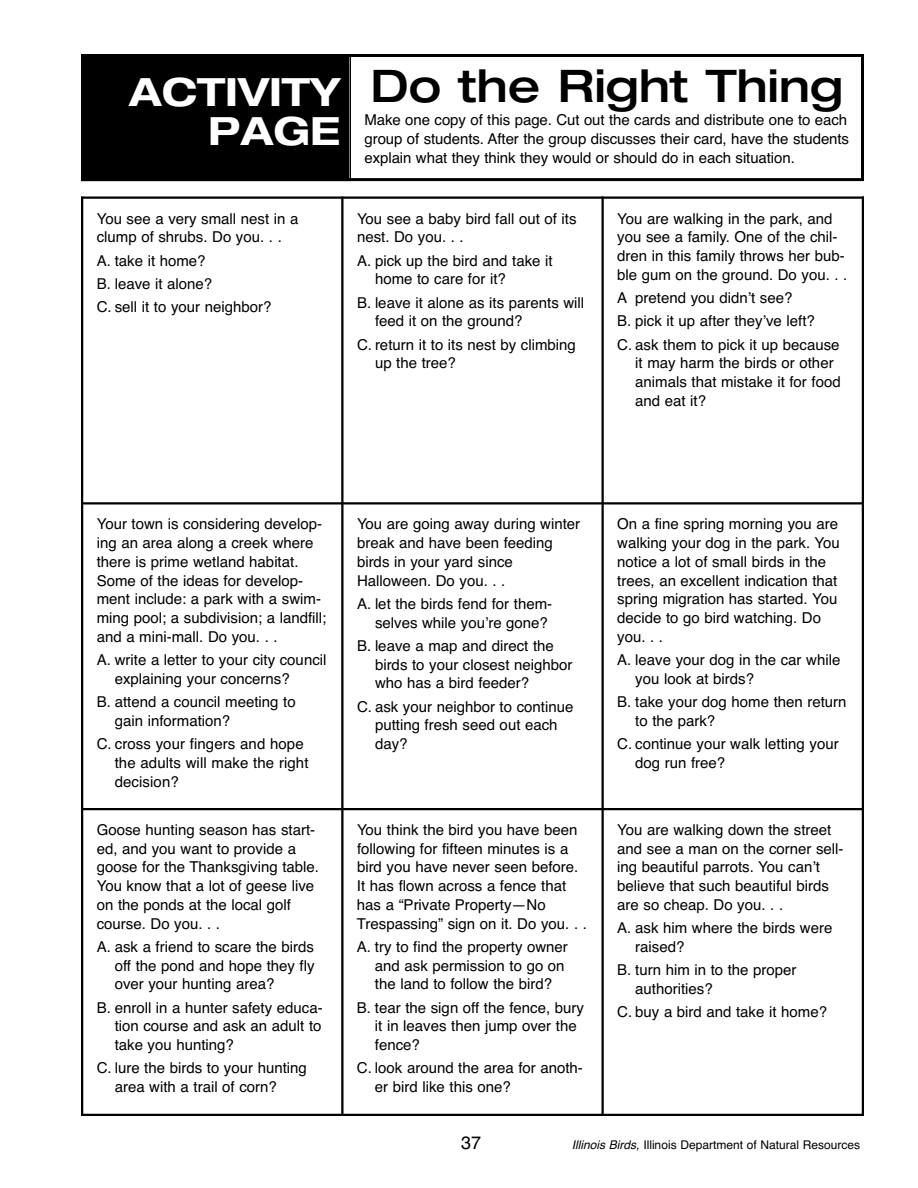
<style>
.page{position:relative;width:918px;height:1188px;background:#fff}
.page>*{position:absolute;margin:0;border:0;box-sizing:border-box;transform-origin:0 0}
.t1{font:500 expanded 45px "Helvetica Neue LT Std";color:#000}
.t2{font:700 expanded 39px/39px "Helvetica Neue LT Std";color:#fff;text-align:right}
.t3{font:18px "Helvetica";color:#000}
.t4{font:15px/18.8px "Helvetica";color:#000}
.t5{font:12px "Helvetica";color:#000}
.s1{font-style:italic}
</style>
<div class="page">
<div style="left:81px;top:54px;width:783px;height:127px;border:3px solid #000"></div>
<div style="left:82px;top:56px;width:267px;height:124px;background:#000"></div>
<div style="left:81px;top:54px;width:270px;height:127px;border:2px solid #000"></div>
<hr style="left:81px;top:196px;width:2px;height:920px;background:#000">
<hr style="left:341px;top:196px;width:3px;height:920px;background:#000">
<hr style="left:602px;top:196px;width:2px;height:920px;background:#000">
<hr style="left:862px;top:196px;width:2px;height:920px;background:#000">
<hr style="left:81px;top:196px;width:783px;height:3px;background:#000">
<hr style="left:81px;top:502px;width:783px;height:2px;background:#000">
<hr style="left:81px;top:808px;width:783px;height:2px;background:#000">
<hr style="left:81px;top:1114px;width:783px;height:2px;background:#000">
<h2 class="t2" style="left:129px;top:77px;width:213px">ACTIVITY<br>PAGE</h2>
<h1 class="t1" style="left:370px;top:70px;width:475px">Do the Right Thing</h1>
<p class="t4" style="left:364px;top:111px;width:486px">Make one copy of this page. Cut out the cards and distribute one to each group of students. After the group discusses their card, have the students explain what they think they would or should do in each situation.</p>
<p class="t4" style="left:97px;top:209px;width:203px">You see a very small nest in a clump of shrubs. Do you. . .</p>
<p class="t4" style="left:97px;top:249px;width:176px;line-height:23.2px">A. take it home?<br>B. leave it alone?<br>C. sell it to your neighbor?</p>
<p class="t4" style="left:357px;top:209px;width:221px">You see a baby bird fall out of its nest. Do you. . .</p>
<p class="t4" style="left:375px;top:251px;width:179px;text-indent:-18px">A. pick up the bird and take it home to care for it?</p>
<p class="t4" style="left:375px;top:293px;width:211px;text-indent:-18px">B. leave it alone as its parents will feed it on the ground?</p>
<p class="t4" style="left:375px;top:335px;width:202px;text-indent:-18px">C. return it to its nest by climbing up the tree?</p>
<p class="t4" style="left:617px;top:209px;width:232px">You are walking in the park, and you see a family. One of the chil&shy;dren in this family throws her bub&shy;ble gum on the ground. Do you. . .</p>
<p class="t4" style="left:617px;top:286px;width:224px;line-height:23.2px">A pretend you didn’t see?<br>B. pick it up after they’ve left?<br>C. ask them to pick it up because</p>
<p class="t4" style="left:635px;top:354px;width:207px">it may harm the birds or other animals that mistake it for food and eat it?</p>
<p class="t4" style="left:97px;top:515px;width:231px">Your town is considering develop&shy;ing an area along a creek where there is prime wetland habitat.<br>Some of the ideas for develop&shy;ment include: a park with a swim&shy;ming pool; a subdivision; a landfill; and a mini-mall. Do you. . .</p>
<p class="t4" style="left:115px;top:650px;width:213px;text-indent:-18px">A. write a letter to your city council explaining your concerns?</p>
<p class="t4" style="left:115px;top:692px;width:182px;text-indent:-18px">B. attend a council meeting to gain information?</p>
<p class="t4" style="left:115px;top:734px;width:195px;text-indent:-18px">C. cross your fingers and hope the adults will make the right decision?</p>
<p class="t4" style="left:97px;top:820px;width:224px">Goose hunting season has start&shy;ed, and you want to provide a goose for the Thanksgiving table.<br>You know that a lot of geese live on the ponds at the local golf course. Do you. . .</p>
<p class="t4" style="left:115px;top:937px;width:201px;text-align:justify;text-indent:-18px">A. ask a friend to scare the birds off the pond and hope they fly over your hunting area?</p>
<p class="t4" style="left:115px;top:998px;width:210px;text-align:justify;text-indent:-18px">B. enroll in a hunter safety educa&shy;tion course and ask an adult to take you hunting?</p>
<p class="t4" style="left:115px;top:1059px;width:194px;text-indent:-18px">C. lure the birds to your hunting area with a trail of corn?</p>
<p class="t4" style="left:357px;top:515px;width:225px">You are going away during winter break and have been feeding birds in your yard since<br>Halloween. Do you. . .</p>
<p class="t4" style="left:357px;top:594px;width:197px;text-align:right">A. let the birds fend for them&shy;selves while you’re gone?</p>
<p class="t4" style="left:375px;top:636px;width:199px;text-indent:-18px">B. leave a map and direct the birds to your closest neighbor who has a bird feeder?</p>
<p class="t4" style="left:375px;top:697px;width:200px;text-indent:-18px">C. ask your neighbor to continue putting fresh seed out each day?</p>
<p class="t4" style="left:357px;top:820px;width:231px">You think the bird you have been following for fifteen minutes is a bird you have never seen before.<br>It has flown across a fence that has a “Private Property—No<br>Trespassing” sign on it. Do you. . .</p>
<p class="t4" style="left:375px;top:937px;width:195px;text-indent:-18px">A. try to find the property owner and ask permission to go on the land to follow the bird?</p>
<p class="t4" style="left:375px;top:998px;width:211px;text-indent:-18px">B. tear the sign off the fence, bury it in leaves then jump over the fence?</p>
<p class="t4" style="left:375px;top:1059px;width:210px;text-indent:-18px">C. look around the area for anoth&shy;er bird like this one?</p>
<p class="t4" style="left:617px;top:515px;width:224px">On a fine spring morning you are walking your dog in the park. You notice a lot of small birds in the trees, an excellent indication that spring migration has started. You decide to go bird watching. Do you. . .</p>
<p class="t4" style="left:635px;top:650px;width:207px;text-indent:-18px">A. leave your dog in the car while you look at birds?</p>
<p class="t4" style="left:635px;top:692px;width:213px;text-indent:-18px">B. take your dog home then return to the park?</p>
<p class="t4" style="left:635px;top:734px;width:205px;text-indent:-18px">C. continue your walk letting your dog run free?</p>
<p class="t4" style="left:617px;top:820px;width:228px">You are walking down the street and see a man on the corner sell&shy;ing beautiful parrots. You can’t believe that such beautiful birds are so cheap. Do you. . .</p>
<p class="t4" style="left:635px;top:919px;width:199px;text-indent:-18px">A. ask him where the birds were raised?</p>
<p class="t4" style="left:635px;top:961px;width:163px;text-indent:-18px">B. turn him in to the proper authorities?</p>
<p class="t4" style="left:617px;top:1003px;width:211px">C. buy a bird and take it home?</p>
<p class="t3" style="left:461px;top:1132px;width:22px">37</p>
<p class="t5" style="left:572px;top:1138px;width:290px"><span class="s1">Illinois Birds,</span> Illinois Department of Natural Resources</p>
</div>
